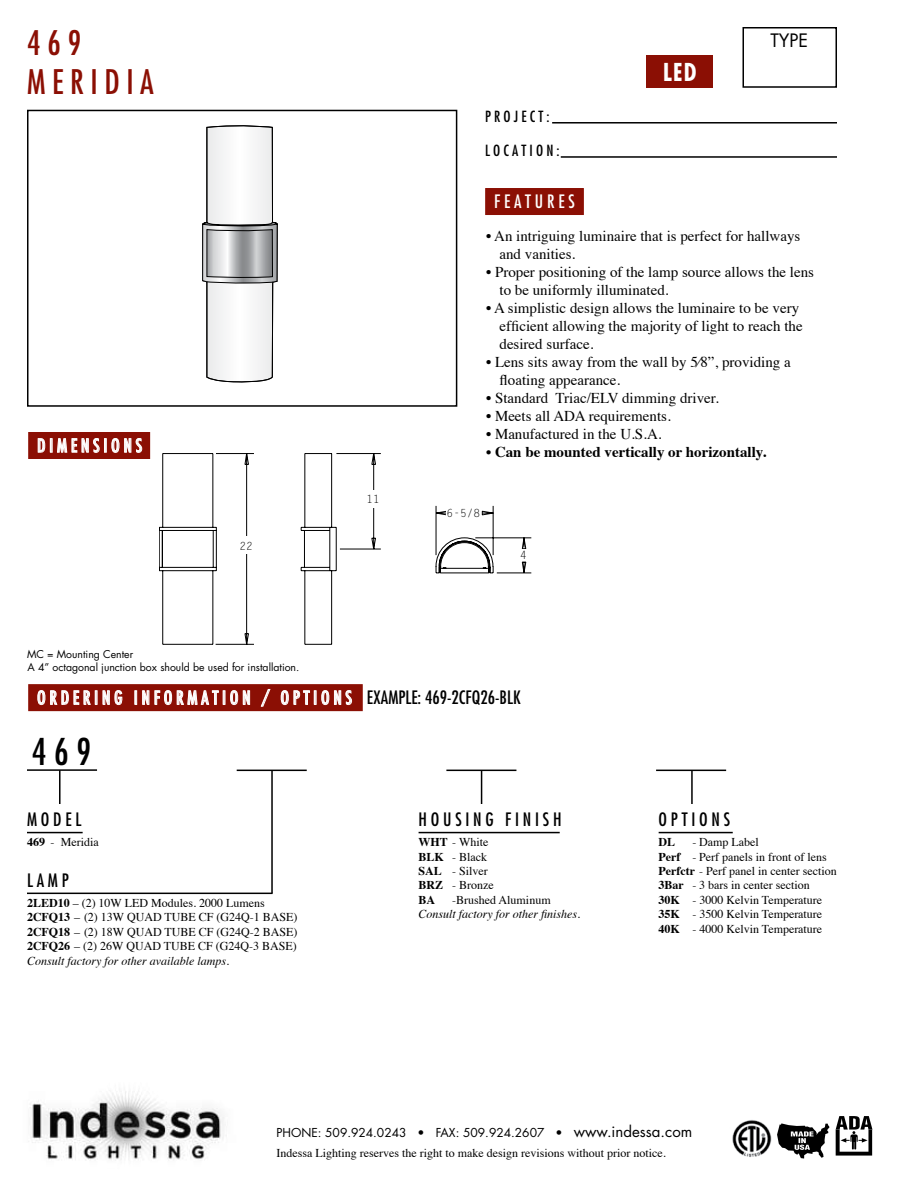
<style>
.page{position:relative;width:918px;height:1188px;background:#fff}
.page>*{position:absolute;margin:0;border:0;box-sizing:border-box;transform-origin:0 0}
.t1{font:condensed 36px "Futura Std";color:#000}
.t2{font:condensed 33px/39.6px "Futura Std";letter-spacing:.2em;color:#8b0f04}
.t3{font:700 condensed 24px "Futura Std";color:#fff}
.t4{font:condensed 18px "Futura Std";letter-spacing:.21em;color:#fff}
.t5{font:condensed 18px "Futura Std";letter-spacing:.21em;color:#000}
.t6{font:18px "Futura Std";color:#000}
.t7{font:15px/18px "Times";color:#000}
.t8{font:700 15px "Times";color:#000}
.t9{font:condensed 15px "Futura Std";letter-spacing:.21em;color:#000}
.t10{font:12px/14.4px "Times";color:#000}
.t11{font:12px "Futura Std";color:#000}
.t12{font:italic 12px "Times";color:#000}
.t13{font:700 12px "Times";color:#000}
.t14{font:11.25px "Letter Gothic Std";color:#000}
.t15{font:10.5px/13.8px "Futura Std";color:#000}
.s1{color:#000}
.s2{font-weight:700}
.s3{font-style:italic}
.s4{font-size:15px}
</style>
<div class="page">
<div style="left:742px;top:27px;width:95px;height:61px;border:2px solid #000"></div>
<div style="left:27px;top:110px;width:430px;height:297px;border:2px solid #000"></div>
<hr style="left:552px;top:122px;width:285px;height:2px;background:#000">
<hr style="left:561px;top:156px;width:276px;height:2px;background:#000">
<div style="left:485px;top:188px;width:99px;height:27px;background:#8b0f04"></div>
<div style="left:28px;top:432px;width:122px;height:27px;background:#8b0f04"></div>
<svg style="left:38px;top:432px;width:62px;height:21px"></svg>
<div style="left:104px;top:438px;width:3px;height:14px;border:1px solid #fff"></div>
<svg style="left:111px;top:438px;width:31px;height:15px"></svg>
<div style="left:28px;top:684px;width:335px;height:27px;background:#8b0f04;border:2px solid #8b0f04"></div>
<svg style="left:37px;top:690px;width:60px;height:15px"></svg>
<svg style="left:103px;top:690px;width:20px;height:15px"></svg>
<svg style="left:135px;top:684px;width:115px;height:21px"></svg>
<svg style="left:261px;top:689px;width:9px;height:18px"></svg>
<svg style="left:281px;top:690px;width:71px;height:15px"></svg>
<hr style="left:27px;top:769px;width:70px;height:2px;background:#000">
<hr style="left:27px;top:832px;width:56px;height:1px;background:#000">
<hr style="left:27px;top:893px;width:246px;height:1px;background:#000">
<hr style="left:237px;top:770px;width:70px;height:1px;background:#000">
<hr style="left:446px;top:770px;width:70px;height:1px;background:#000">
<hr style="left:656px;top:770px;width:70px;height:1px;background:#000">
<hr style="left:59px;top:770px;width:2px;height:34px;background:#000">
<hr style="left:271px;top:770px;width:2px;height:123px;background:#000">
<hr style="left:419px;top:832px;width:141px;height:1px;background:#000">
<hr style="left:481px;top:770px;width:1px;height:34px;background:#000">
<hr style="left:659px;top:832px;width:74px;height:1px;background:#000">
<hr style="left:691px;top:770px;width:2px;height:34px;background:#000">
<svg style="left:202px;top:125px;width:75px;height:258px"></svg>
<svg style="left:159px;top:453px;width:222px;height:192px"></svg>
<svg style="left:436px;top:506px;width:96px;height:68px"></svg>
<div style="left:237px;top:536px;width:19px;height:18px;background:#fff"></div>
<div style="left:514px;top:549px;width:19px;height:11px;background:#fff"></div>
<div style="left:347px;top:530px;width:19px;height:18px;background:#fff"></div>
<div style="left:364px;top:490px;width:19px;height:18px;background:#fff"></div>
<div style="left:446px;top:504px;width:35px;height:18px;background:#fff"></div>
<img style="left:732px;top:1120px;width:40px;height:37px">
<svg style="left:777px;top:1123px;width:52px;height:35px"></svg>
<svg style="left:836px;top:1116px;width:36px;height:40px"></svg>
<img style="left:30px;top:1091px;width:194px;height:70px">
<div style="left:646px;top:56px;width:67px;height:32px;background:#8b0f04"></div>
<h2 class="t2" style="left:27px;top:22px;width:128px">46 9<br>MERIDIA</h2>
<h3 class="t6" style="left:770px;top:29px;width:39px">TYPE</h3>
<p class="t9" style="left:485px;top:107px;width:66px">PROJECT:</p>
<p class="t9" style="left:485px;top:142px;width:76px">LOCATION:</p>
<h3 class="t4" style="left:494px;top:191px;width:82px">FEATURES</h3>
<h3 class="t3" style="left:663px;top:57px;width:35px">LED</h3>
<h3 class="t4" style="left:37px;top:435px;width:107px">DIMENSIONS</h3>
<p class="t14" style="left:239px;top:539px;width:15px">22</p>
<p class="t15" style="left:27px;top:647px;width:274px">MC = Mounting Center<br>A 4” octagonal junction box should be used for installation.</p>
<p class="t14" style="left:366px;top:493px;width:15px">11</p>
<p class="t7" style="left:500px;top:226px;width:302px;text-indent:-14px">• An intriguing luminaire that is perfect for hallways and vanities.</p>
<p class="t7" style="left:500px;top:262px;width:316px;text-indent:-14px">• Proper positioning of the lamp source allows the lens to be uniformly illuminated.</p>
<p class="t7" style="left:500px;top:298px;width:305px;text-indent:-14px">• A simplistic design allows the luminaire to be very efficient allowing the majority of light to reach the desired surface.</p>
<p class="t7" style="left:500px;top:352px;width:293px;text-indent:-14px">• Lens sits away from the wall by 5⁄8”, providing a floating appearance.</p>
<p class="t7" style="left:486px;top:388px;width:234px">• Standard Triac/ELV dimming driver.</p>
<p class="t7" style="left:486px;top:406px;width:186px">• Meets all ADA requirements.</p>
<p class="t7" style="left:486px;top:424px;width:177px">• Manufactured in the U.S.A.</p>
<p class="t8" style="left:486px;top:437px;width:282px">• Can be mounted vertically or horizontally.</p>
<p class="t14" style="left:447px;top:507px;width:35px">6-5/8</p>
<p class="t14" style="left:520px;top:548px;width:8px">4</p>
<h3 class="t4" style="left:37px;top:687px;width:485px">ORDERING INFORMATION / OPTIONS <span class="s1">EXAMPLE: 469-2CFQ26-BLK</span></h3>
<h1 class="t1" style="left:32px;top:730px;width:61px">46 9</h1>
<h3 class="t5" style="left:27px;top:809px;width:56px">MODEL</h3>
<p class="t10" style="left:27px;top:834px;width:73px"><span class="s2">469</span> - Meridia</p>
<h3 class="t5" style="left:27px;top:870px;width:43px">LAMP</h3>
<p class="t10" style="left:27px;top:895px;width:272px"><span class="s2">2LED10</span> – (2) 10W LED Modules. 2000 Lumens <span class="s2">2CFQ13</span> – (2) 13W QUAD TUBE CF (G24Q-1 BASE)<br><span class="s2">2CFQ18</span> – (2) 18W QUAD TUBE CF (G24Q-2 BASE)<br><span class="s2">2CFQ26</span> – (2) 26W QUAD TUBE CF (G24Q-3 BASE)<br><span class="s3">Consult factory for other available lamps.</span></p>
<h3 class="t5" style="left:419px;top:809px;width:144px">HOUSING FINISH</h3>
<p class="t10" style="left:419px;top:834px;width:77px"><span class="s2">WHT</span> - White<br><span class="s2">BLK</span> - Black<br><span class="s2">SAL</span> - Silver<br><span class="s2">BRZ</span> - Bronze<br><span class="s2">BA</span></p>
<p class="t10" style="left:452px;top:892px;width:100px">-Brushed Aluminum</p>
<p class="t12" style="left:419px;top:904px;width:163px">Consult factory for other finishes.</p>
<h3 class="t5" style="left:659px;top:809px;width:73px">OPTIONS</h3>
<p class="t13" style="left:659px;top:831px;width:18px">DL</p>
<p class="t10" style="left:659px;top:834px;width:180px;text-indent:34px">- Damp Label<br><span class="s2">Perf</span> - Perf panels in front of lens<br><span class="s2">Perfctr</span> - Perf panel in center section<br><span class="s2">3Bar</span> - 3 bars in center section<br><span class="s2">30K</span> - 3000 Kelvin Temperature<br><span class="s2">35K</span> - 3500 Kelvin Temperature<br><span class="s2">40K</span> - 4000 Kelvin Temperature</p>
<p class="t11" style="left:276px;top:1124px;width:417px">PHONE: 509.924.0243 • FAX: 509.924.2607 • <span class="s4">www.indessa.com</span></p>
<p class="t10" style="left:276px;top:1145px;width:391px">Indessa Lighting reserves the right to make design revisions without prior notice.</p>
</div>
